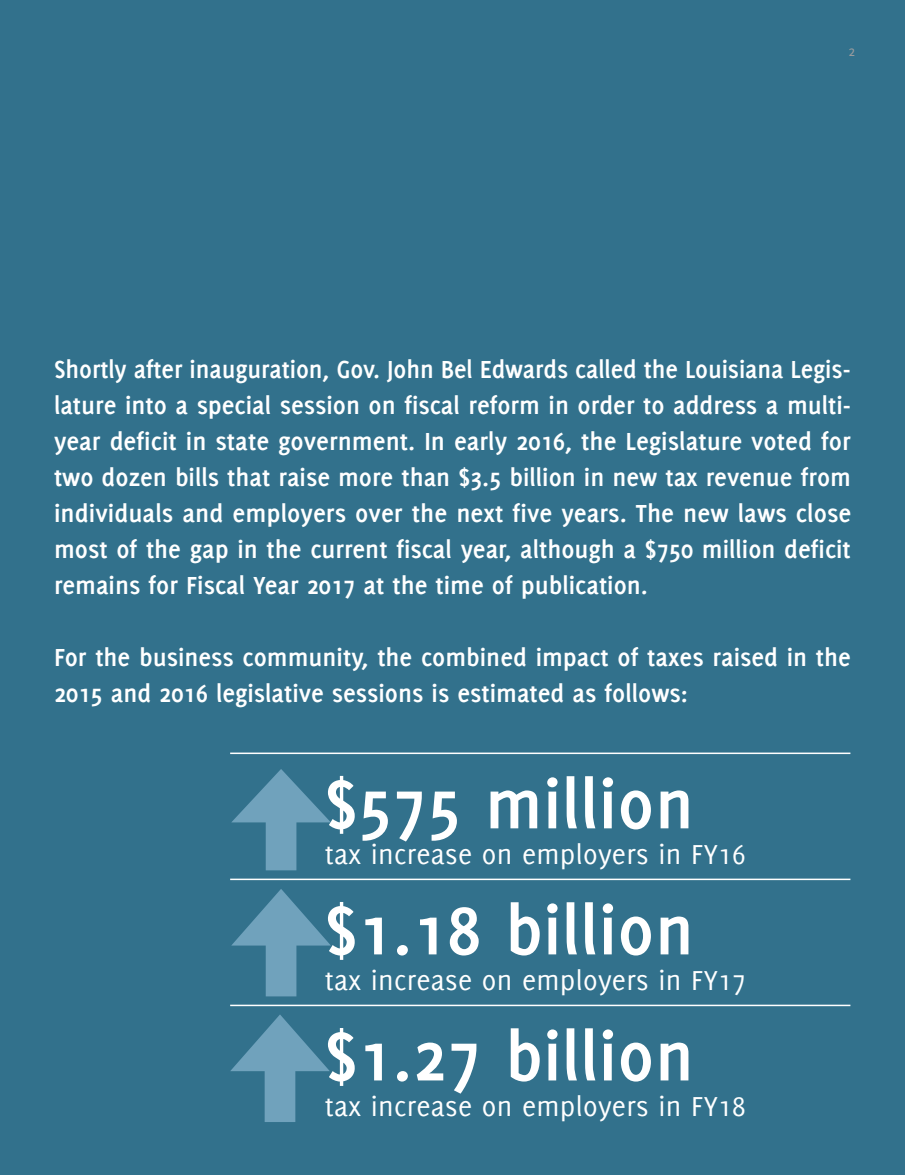
<style>
.page{position:relative;width:905px;height:1175px;background:#fff}
.page>*{position:absolute;margin:0;border:0;box-sizing:border-box;transform-origin:0 0}
.Key_figures{font:700 75px "Delicious";letter-spacing:.01em;color:#fff}
.Key_figures-2{font:30px "Delicious";letter-spacing:.01em;color:#fff}
.Key_figures_text{font:30px "Delicious";letter-spacing:.01em;color:#fff}
.Large_text_14pt{font:700 27px/36px "Delicious";color:#fff;text-align:justify}
.Header_Master_page{font:15px "Delicious";color:#9a9c9e}
</style>
<div class="page">
<div style="left:0;top:0;width:904px;height:1174px;background:#32718c"></div>
<svg style="left:231px;top:769px;width:100px;height:101px"></svg>
<svg style="left:231px;top:889px;width:100px;height:107px"></svg>
<svg style="left:230px;top:1015px;width:100px;height:107px"></svg>
<hr style="left:230px;top:752px;width:620px;height:2px;background:#fff">
<hr style="left:230px;top:878px;width:620px;height:2px;background:#fff">
<hr style="left:230px;top:1004px;width:620px;height:2px;background:#fff">
<p class="Header_Master_page" style="left:848px;top:43px;width:8px">2</p>
<p class="Large_text_14pt" style="left:54px;top:351px;width:799px">Shortly after inauguration, Gov. John Bel Edwards called the Louisiana Legis&shy;lature into a special session on fiscal reform in order to address a multi&shy;year deficit in state government. In early 2016, the Legislature voted for two dozen bills that raise more than $3.5 billion in new tax revenue from individuals and employers over the next five years. The new laws close most of the gap in the current fiscal year, although a $750 million deficit remains for Fiscal Year 2017 at the time of publication.</p>
<p class="Large_text_14pt" style="left:54px;top:639px;width:798px">For the business community, the combined impact of taxes raised in the<br>2015 and 2016 legislative sessions is estimated as follows:</p>
<p class="Key_figures" style="left:325px;top:761px;width:370px">$575 million</p>
<p class="Key_figures-2" style="left:325px;top:837px;width:422px">tax increase on employers in FY16</p>
<p class="Key_figures" style="left:325px;top:887px;width:370px">$1.18 billion</p>
<p class="Key_figures_text" style="left:325px;top:963px;width:422px">tax increase on employers in FY17</p>
<p class="Key_figures" style="left:325px;top:1013px;width:370px">$1.27 billion</p>
<p class="Key_figures-2" style="left:325px;top:1089px;width:422px">tax increase on employers in FY18</p>
</div>
